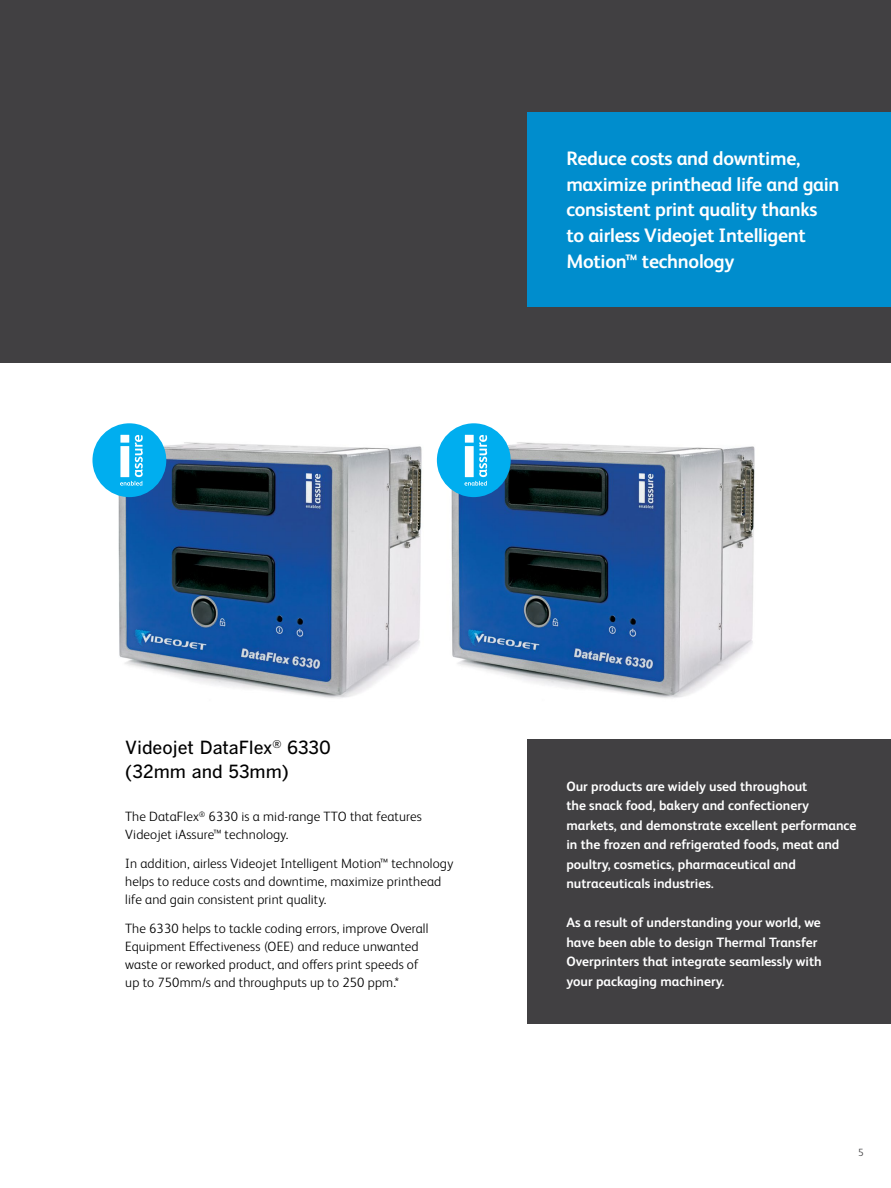
<style>
.page{position:relative;width:891px;height:1188px;background:#fff}
.page>*{position:absolute;margin:0;border:0;box-sizing:border-box;transform-origin:0 0}
.t1{font:700 19.5px/25.5px "FS Albert Pro";letter-spacing:-.015em;color:#fff}
.t2{font:500 18px/24px "Benton Gothic";color:#000}
.t3{font:300 13.5px/18px "FS Albert Pro";letter-spacing:.01em;color:#000}
.t4{font:700 13.5px/19.5px "FS Albert Pro";color:#fff}
.t5{font:300 10.5px "FS Albert Pro";color:#414042}
</style>
<div class="page">
<div style="left:0;top:0;width:891px;height:362px;background:#414042"></div>
<img style="left:93px;top:429px;width:662px;height:269px">
<div style="left:528px;top:112px;width:363px;height:195px;background:#008dcd"></div>
<div style="left:528px;top:740px;width:363px;height:284px;background:#414042"></div>
<div style="left:92px;top:423px;width:74px;height:74px;background:#00aeef;border-radius:50%"></div>
<svg style="left:120px;top:435px;width:23px;height:51px"></svg>
<div style="left:437px;top:423px;width:74px;height:74px;background:#00aeef;border-radius:50%"></div>
<svg style="left:464px;top:435px;width:23px;height:51px"></svg>
<h1 class="t1" style="left:566px;top:145px;width:275px">Reduce costs and downtime, maximize printhead life and gain consistent print quality thanks to airless Videojet Intelligent<br>Motion™ technology</h1>
<h2 class="t2" style="left:125px;top:736px;width:207px">Videojet DataFlex<sup>®</sup> 6330 (32mm and 53mm)</h2>
<p class="t3" style="left:125px;top:807px;width:298px">The DataFlex<sup>®</sup> 6330 is a mid-range TTO that features<br>Videojet iAssure™ technology.</p>
<p class="t3" style="left:125px;top:854px;width:330px">In addition, airless Videojet Intelligent Motion™ technology helps to reduce costs and downtime, maximize printhead life and gain consistent print quality.</p>
<p class="t3" style="left:125px;top:919px;width:305px">The 6330 helps to tackle coding errors, improve Overall Equipment Effectiveness (OEE) and reduce unwanted waste or reworked product, and offers print speeds of up to 750mm/s and throughputs up to 250 ppm.*</p>
<p class="t4" style="left:566px;top:776px;width:292px">Our products are widely used throughout<br>the snack food, bakery and confectionery markets, and demonstrate excellent performance in the frozen and refrigerated foods, meat and poultry, cosmetics, pharmaceutical and nutraceuticals industries.</p>
<p class="t4" style="left:566px;top:912px;width:257px">As a result of understanding your world, we have been able to design Thermal Transfer Overprinters that integrate seamlessly with your packaging machinery.</p>
<p class="t5" style="left:858px;top:1145px;width:7px">5</p>
</div>
